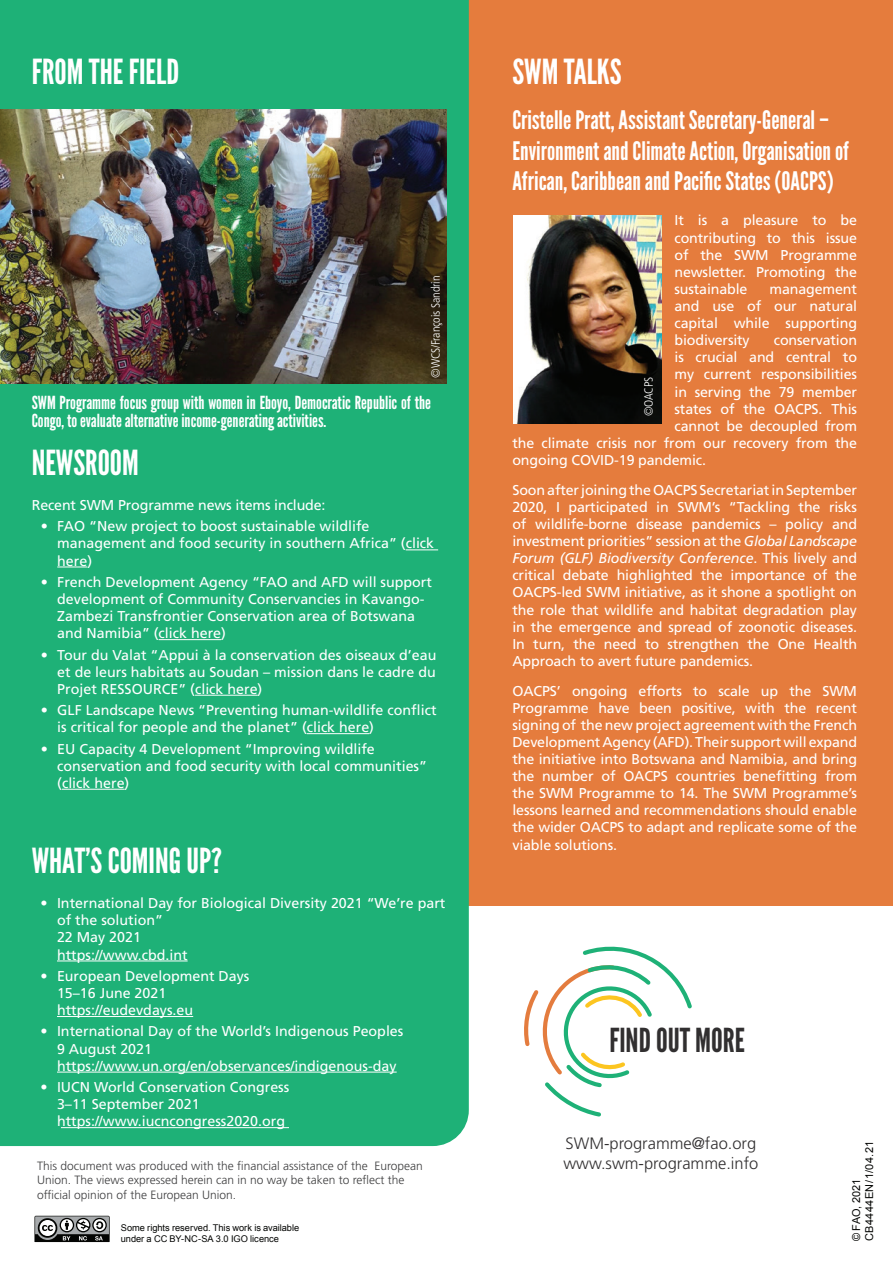
<style>
.page{position:relative;width:893px;height:1263px;background:#fff}
.page>*{position:absolute;margin:0;border:0;box-sizing:border-box;transform-origin:0 0}
.t1{font:34.5px "League Gothic";color:#fff}
.t2{font:33px "League Gothic";color:#312f30}
.t3{font:25.5px/30.6px "League Gothic";color:#fff}
.t4{font:18px/18px "League Gothic";color:#fff}
.t5{font:300 16.5px/19.8px "Frutiger LT Std";color:#312f30}
.t6{font:14.25px/17.1px "Frutiger LT Std";color:#fff}
.t7{font:300 12px/14.4px "Frutiger LT Std";color:#3e3e3f}
.t8{font:300 condensed 12px "Frutiger LT Std";letter-spacing:-.01em;color:#fff}
.t9{font:10.95px/13px "Arial";letter-spacing:.04em;color:#040503}
.t10{font:9.3px/11.1px "Arial";letter-spacing:-.005em;color:#040503}
.s1{font-style:italic}
.s2{font-style:inherit}
</style>
<div class="page">
<svg style="left:35px;top:1216px;width:75px;height:26px"></svg>
<div style="left:446px;top:0;width:447px;height:906px;background:#e57c3d"></div>
<div style="left:0;top:0;width:469px;height:1146px;background:#1eb177"></div>
<hr style="left:406px;top:549px;width:32px;height:1px;background:#fff">
<hr style="left:57px;top:567px;width:30px;height:1px;background:#fff">
<hr style="left:159px;top:639px;width:62px;height:1px;background:#fff">
<hr style="left:195px;top:695px;width:63px;height:1px;background:#fff">
<hr style="left:307px;top:733px;width:62px;height:1px;background:#fff">
<hr style="left:62px;top:789px;width:63px;height:1px;background:#fff">
<hr style="left:57px;top:960px;width:131px;height:1px;background:#fff">
<hr style="left:57px;top:1016px;width:136px;height:1px;background:#fff">
<hr style="left:57px;top:1072px;width:340px;height:1px;background:#fff">
<hr style="left:61px;top:1127px;width:228px;height:1px;background:#fff">
<img style="left:0;top:109px;width:446px;height:275px">
<img style="left:514px;top:216px;width:148px;height:208px">
<svg style="left:524px;top:946px;width:168px;height:171px"></svg>
<h1 class="t1" style="left:32px;top:51px;width:149px">FROM THE FIELD</h1>
<p class="t8" style="left:429px;top:378px;width:104px;rotate:-90deg">©WCS/François Sandrin</p>
<p class="t4" style="left:32px;top:394px;width:401px">SWM Programme focus group with women in Eboyo, Democratic Republic of the<br>Congo, to evaluate alternative income-generating activities.</p>
<h1 class="t1" style="left:32px;top:442px;width:109px">NEWSROOM</h1>
<p class="t6" style="left:32px;top:497px;width:295px">Recent SWM Programme news items include:</p>
<p class="t6" style="left:57px;top:518px;width:378px;text-indent:-17px">• FAO “New project to boost sustainable wildlife management and food security in southern Africa” (click here)</p>
<p class="t6" style="left:57px;top:573px;width:376px;text-indent:-17px">• French Development Agency “FAO and AFD will support development of Community Conservancies in Kavango-Zambezi Transfrontier Conservation area of Botswana and Namibia” (click here)</p>
<p class="t6" style="left:57px;top:646px;width:381px;text-align:justify;text-indent:-17px">• Tour du Valat “Appui à la conservation des oiseaux d’eau et de leurs habitats au Soudan – mission dans le cadre du Projet RESSOURCE” (click here)</p>
<p class="t6" style="left:57px;top:702px;width:381px;text-indent:-17px">• GLF Landscape News “Preventing human-wildlife conflict is critical for people and the planet” (click here)</p>
<p class="t6" style="left:57px;top:740px;width:371px;text-indent:-17px">• EU Capacity 4 Development “Improving wildlife conservation and food security with local communities” (click here)</p>
<h1 class="t1" style="left:32px;top:840px;width:192px">WHAT’S COMING UP?</h1>
<p class="t6" style="left:57px;top:895px;width:390px;text-indent:-17px">• International Day for Biological Diversity 2021 “We’re part of the solution”<br>22 May 2021<br>https://www.cbd.int</p>
<p class="t6" style="left:57px;top:967px;width:194px;text-indent:-17px">• European Development Days<br>15–16 June 2021 https://eudevdays.eu</p>
<p class="t6" style="left:57px;top:1023px;width:348px;text-indent:-17px">• International Day of the World’s Indigenous Peoples<br>9 August 2021 https://www.un.org/en/observances/indigenous-day</p>
<p class="t6" style="left:57px;top:1078px;width:234px;text-indent:-17px">• IUCN World Conservation Congress<br>3–11 September 2021 https://www.iucncongress2020.org</p>
<p class="t7" style="left:37px;top:1159px;width:387px">This document was produced with the financial assistance of the European<br>Union. The views expressed herein can in no way be taken to reflect the official opinion of the European Union.</p>
<p class="t10" style="left:121px;top:1222px;width:180px">Some rights reserved. This work is available under a CC BY-NC-SA 3.0 IGO licence</p>
<h1 class="t1" style="left:512px;top:51px;width:111px">SWM TALKS</h1>
<h3 class="t3" style="left:512px;top:105px;width:338px">Cristelle Pratt, Assistant Secretary-General –<br>Environment and Climate Action, Organisation of<br>African, Caribbean and Pacific States (OACPS)</h3>
<p class="t6" style="left:674px;top:212px;width:184px;text-align:justify">It is a pleasure to be contributing to this issue of the SWM Programme newsletter. Promoting the sustainable</p>
<p class="t6" style="left:674px;top:280px;width:184px;text-align:justify;text-indent:95px">management and use of our natural capital while supporting biodiversity</p>
<p class="t6" style="left:774px;top:332px;width:85px">conservation</p>
<p class="t6" style="left:674px;top:349px;width:184px">is crucial and central to</p>
<p class="t6" style="left:674px;top:366px;width:184px">my current responsibilities</p>
<p class="t6" style="left:674px;top:383px;width:184px">in serving the 79 member</p>
<p class="t6" style="left:674px;top:400px;width:184px">states of the OACPS. This</p>
<p class="t6" style="left:674px;top:417px;width:184px">cannot be decoupled from</p>
<p class="t6" style="left:512px;top:434px;width:346px">the climate crisis nor from our recovery from the</p>
<p class="t6" style="left:512px;top:451px;width:195px">ongoing COVID-19 pandemic.</p>
<p class="t6" style="left:512px;top:481px;width:346px;text-align:justify">Soon after joining the OACPS Secretariat in September 2020, I participated in SWM’s “Tackling the risks of wildlife-borne disease pandemics – policy and investment priorities” session at the <span class="s1">Global Landscape Forum (GLF) Biodiversity Conference</span>. This lively and critical debate highlighted the importance of the OACPS-led SWM initiative, as it shone a spotlight on the role that wildlife and habitat degradation play in the emergence and spread of zoonotic diseases.<br>In turn, the need to strengthen the One Health Approach to avert future pandemics.</p>
<p class="t6" style="left:512px;top:682px;width:346px;text-align:justify">OACPS’ ongoing efforts to scale up the SWM Programme have been positive, with the recent signing of the new project agreement with the French Development Agency (AFD). Their support will expand the initiative into Botswana and Namibia, and bring the number of OACPS countries benefitting from the SWM Programme to 14. The SWM Programme’s lessons learned and recommendations should enable the wider OACPS to adapt and replicate some of the viable solutions.</p>
<p class="t8" style="left:642px;top:416px;width:41px;rotate:-90deg">©OACPS</p>
<h2 class="t2" style="left:609px;top:1021px;width:137px">FIND OUT MORE</h2>
<p class="t5" style="left:563px;top:1134px;width:196px">SWM-programme@fao.org www.swm-programme.info</p>
<p class="t9" style="left:850px;top:1241px;width:102px;rotate:-90deg"><span class="s2">© FAO, 202</span>1<br>CB4444EN/1/04.21</p>
</div>
